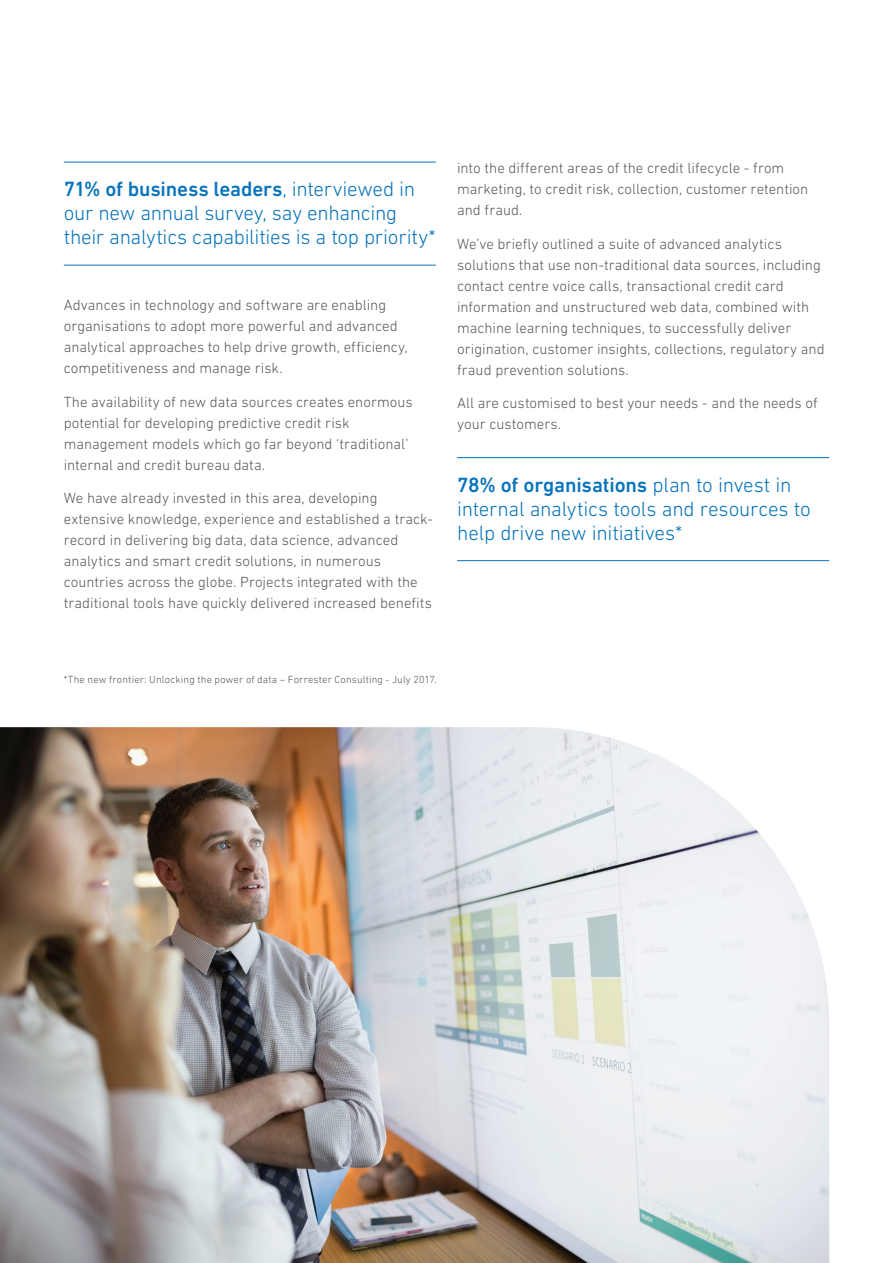
<style>
.page{position:relative;width:893px;height:1263px;background:#fff}
.page>*{position:absolute;margin:0;border:0;box-sizing:border-box;transform-origin:0 0}
.t1{font:300 21px/24px "DIN Next W1 G";letter-spacing:-.01em;color:#0773bb}
.t2{font:300 15px/21px "DIN Next W1 G";color:#57585a}
.t3{font:300 10.5px "DIN Next W1 G";letter-spacing:.015em;color:#57585a}
.s1{font-weight:500}
</style>
<div class="page">
<img style="left:0;top:727px;width:829px;height:536px">
<hr style="left:64px;top:162px;width:372px;height:1px;background:#0773bb">
<hr style="left:64px;top:265px;width:372px;height:1px;background:#0773bb">
<hr style="left:457px;top:457px;width:372px;height:1px;background:#0773bb">
<hr style="left:457px;top:560px;width:372px;height:1px;background:#0773bb">
<h1 class="t1" style="left:64px;top:177px;width:374px"><span class="s1">71% of business leaders</span>, interviewed in our new annual survey, say enhancing their analytics capabilities is a top priority*</h1>
<p class="t2" style="left:64px;top:294px;width:345px">Advances in technology and software are enabling organisations to adopt more powerful and advanced analytical approaches to help drive growth, efficiency, competitiveness and manage risk.</p>
<p class="t2" style="left:64px;top:391px;width:351px">The availability of new data sources creates enormous potential for developing predictive credit risk management models which go far beyond ‘traditional’ internal and credit bureau data.</p>
<p class="t2" style="left:64px;top:488px;width:371px">We have already invested in this area, developing extensive knowledge, experience and established a track&shy;record in delivering big data, data science, advanced analytics and smart credit solutions, in numerous countries across the globe. Projects integrated with the traditional tools have quickly delivered increased benefits</p>
<p class="t2" style="left:457px;top:157px;width:353px">into the different areas of the credit lifecycle - from marketing, to credit risk, collection, customer retention and fraud.</p>
<p class="t2" style="left:457px;top:233px;width:369px">We’ve briefly outlined a suite of advanced analytics solutions that use non-traditional data sources, including contact centre voice calls, transactional credit card information and unstructured web data, combined with machine learning techniques, to successfully deliver origination, customer insights, collections, regulatory and fraud prevention solutions.</p>
<p class="t2" style="left:457px;top:393px;width:362px">All are customised to best your needs - and the needs of your customers.</p>
<h1 class="t1" style="left:457px;top:473px;width:355px"><span class="s1">78% of organisations</span> plan to invest in internal analytics tools and resources to help drive new initiatives*</h1>
<p class="t3" style="left:64px;top:673px;width:374px">*The new frontier: Unlocking the power of data – Forrester Consulting - July 2017.</p>
</div>
